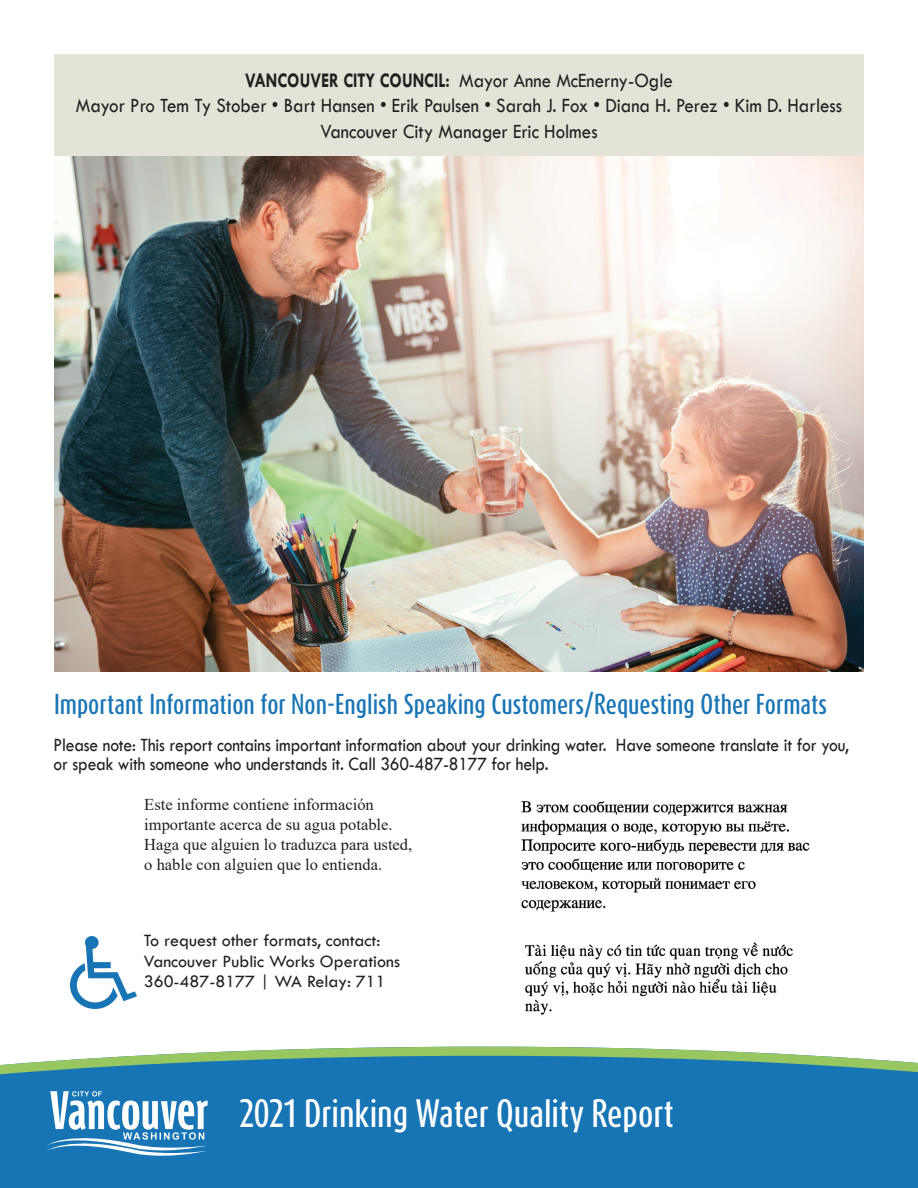
<style>
.page{position:relative;width:918px;height:1188px;background:#fff}
.page>*{position:absolute;margin:0;border:0;box-sizing:border-box;transform-origin:0 0}
.t1{font:500 33px "Dax Compact Pro";color:#fff}
.t2{font:500 24px "Dax Compact Pro";color:#1975b5}
.t3{font:21px/25.2px "Tw Cen";color:#231f20;text-align:center;scale:.9 1}
.t4{font:19.5px/19.5px "Tw Cen";letter-spacing:-.01em;color:#231f20;scale:.9 1}
.t5{font:18px/20.2px "Tw Cen";color:#231f20}
.t6{font:16.5px/19.8px "Times New Roman";color:#231f20}
.s1{font-weight:700}
</style>
<div class="page">
<div style="left:54px;top:54px;width:810px;height:102px;background:#e3e3d7"></div>
<img style="left:54px;top:156px;width:810px;height:516px">
<img style="left:70px;top:937px;width:66px;height:71px">
<img style="left:521px;top:801px;width:289px;height:111px">
<img style="left:525px;top:942px;width:268px;height:73px">
<svg style="left:0;top:1046px;width:918px;height:142px;background:#2a80b2"></svg>
<svg style="left:46px;top:1091px;width:162px;height:65px"></svg>
<p class="t3" style="left:76px;top:68px;width:853px"><span class="s1">VANCOUVER CITY COUNCIL</span><span class="s1">:</span> Mayor Anne McEnerny-Ogle<br>Mayor Pro Tem Ty Stober • Bart Hansen • Erik Paulsen • Sarah J. Fox • Diana H. Perez • Kim D. Harless<br>Vancouver City Manager Eric Holmes</p>
<p class="t2" style="left:54px;top:688px;width:775px">Important Information for Non-English Speaking Customers/Requesting Other Formats</p>
<p class="t4" style="left:54px;top:735px;width:885px">Please note: This report contains important information about your drinking water. Have someone translate it for you, or speak with someone who understands it. Call 360-487-8177 for help.</p>
<p class="t6" style="left:144px;top:795px;width:270px">Este informe contiene información importante acerca de su agua potable.<br>Haga que alguien lo traduzca para usted, o hable con alguien que lo entienda.</p>
<p class="t5" style="left:144px;top:930px;width:258px">To request other formats, contact:<br>Vancouver Public Works Operations<br>360-487-8177 | WA Relay: 711</p>
<h1 class="t1" style="left:239px;top:1091px;width:436px">2021 Drinking Water Quality Report</h1>
</div>
